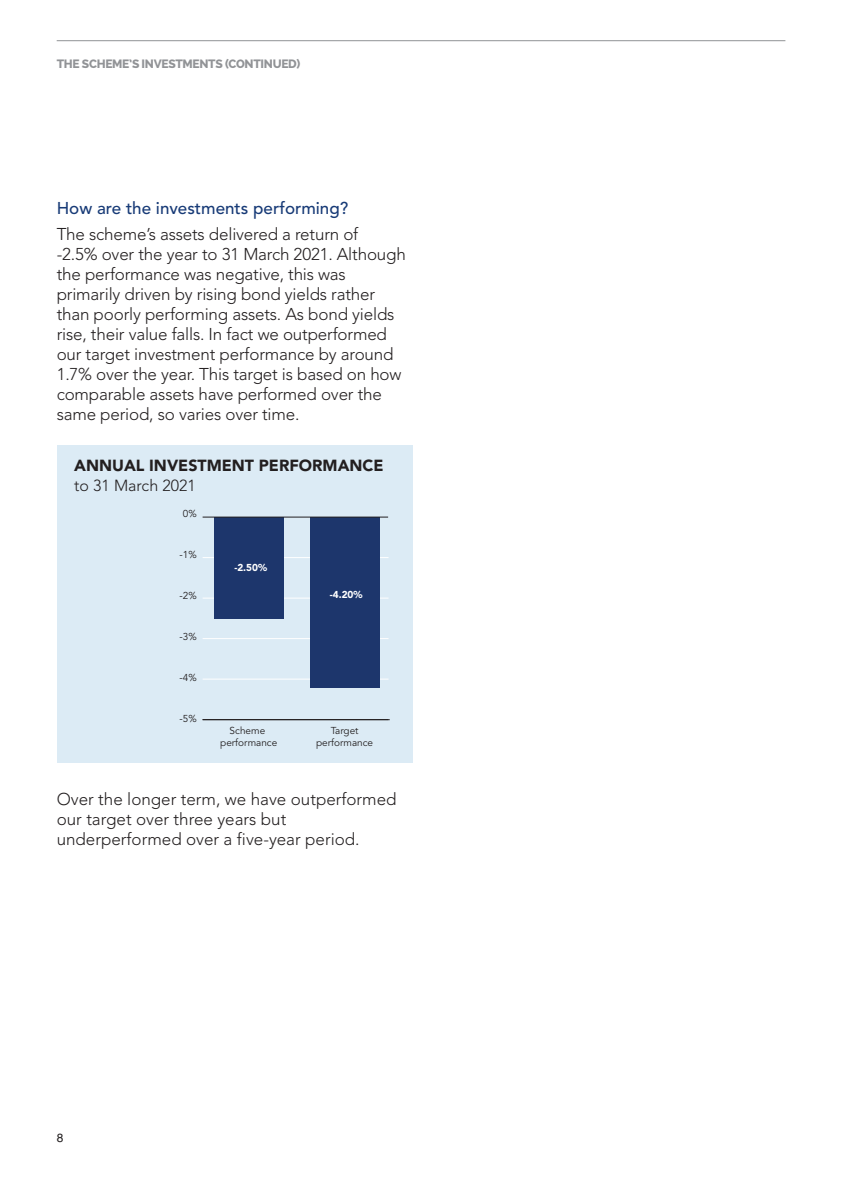
<style>
.page{position:relative;width:842px;height:1191px;background:#fff}
.page>*{position:absolute;margin:0;border:0;box-sizing:border-box;transform-origin:0 0}
.t1{font:300 17px/20px "Avenir";letter-spacing:-.01em;color:#231f20}
.t2{font:500 17px "Avenir";color:#183b77}
.t3{font:900 16px "Avenir";color:#231f20}
.t4{font:300 16px "Avenir";color:#231f20}
.t5{font:800 12px "Raleway";letter-spacing:-.025em;color:#919396}
.t6{font:12px "Helvetica";color:#231f20}
.t7{font:10px/12px "Avenir";color:#231f20;text-align:center}
.t8{font:900 10px "Avenir";color:#fff}
</style>
<div class="page">
<hr style="left:57px;top:40px;width:728px;height:1px;background:#919396">
<div style="left:57px;top:442px;width:355px;height:325px;background:linear-gradient(to right,#fff,#fff)"></div>
<div style="left:57px;top:446px;width:355px;height:317px;background:#dcebf5"></div>
<hr style="left:203px;top:679px;width:186px;height:1px;background:#fff">
<hr style="left:203px;top:598px;width:186px;height:1px;background:#fff">
<hr style="left:203px;top:557px;width:186px;height:1px;background:#fff">
<hr style="left:203px;top:638px;width:186px;height:1px;background:#fff">
<div style="left:214px;top:517px;width:69px;height:101px;background:#1d366c"></div>
<div style="left:310px;top:517px;width:70px;height:170px;background:#1d366c"></div>
<hr style="left:203px;top:719px;width:187px;height:1px;background:#231f20">
<hr style="left:203px;top:516px;width:185px;height:1px;background:#231f20">
<p class="t5" style="left:57px;top:59px;width:245px">THE SCHEME’S INVESTMENTS (CONTINUED)</p>
<p class="t2" style="left:57px;top:201px;width:293px">How are the investments performing?</p>
<p class="t1" style="left:57px;top:225px;width:351px">The scheme’s assets delivered a return of<br>-2.5% over the year to 31 March 2021. Although the performance was negative, this was primarily driven by rising bond yields rather than poorly performing assets. As bond yields rise, their value falls. In fact we outperformed our target investment performance by around 1.7% over the year. This target is based on how comparable assets have performed over the same period, so varies over time.</p>
<p class="t3" style="left:74px;top:459px;width:311px">ANNUAL INVESTMENT PERFORMANCE</p>
<p class="t4" style="left:74px;top:479px;width:123px">to 31 March 2021</p>
<p class="t7" style="left:183px;top:508px;width:15px">0%</p>
<p class="t7" style="left:180px;top:549px;width:19px">-1%</p>
<p class="t7" style="left:180px;top:590px;width:19px">-2%</p>
<p class="t7" style="left:180px;top:631px;width:19px">-3%</p>
<p class="t7" style="left:180px;top:672px;width:19px">-4%</p>
<p class="t7" style="left:180px;top:713px;width:19px">-5%</p>
<p class="t8" style="left:234px;top:562px;width:34px">-2.50%</p>
<p class="t8" style="left:330px;top:589px;width:34px">-4.20%</p>
<p class="t7" style="left:220px;top:725px;width:59px">Scheme performance</p>
<p class="t7" style="left:316px;top:725px;width:59px">Target performance</p>
<p class="t1" style="left:57px;top:790px;width:341px">Over the longer term, we have outperformed our target over three years but underperformed over a five-year period.</p>
<p class="t6" style="left:57px;top:1130px;width:8px">8</p>
</div>
